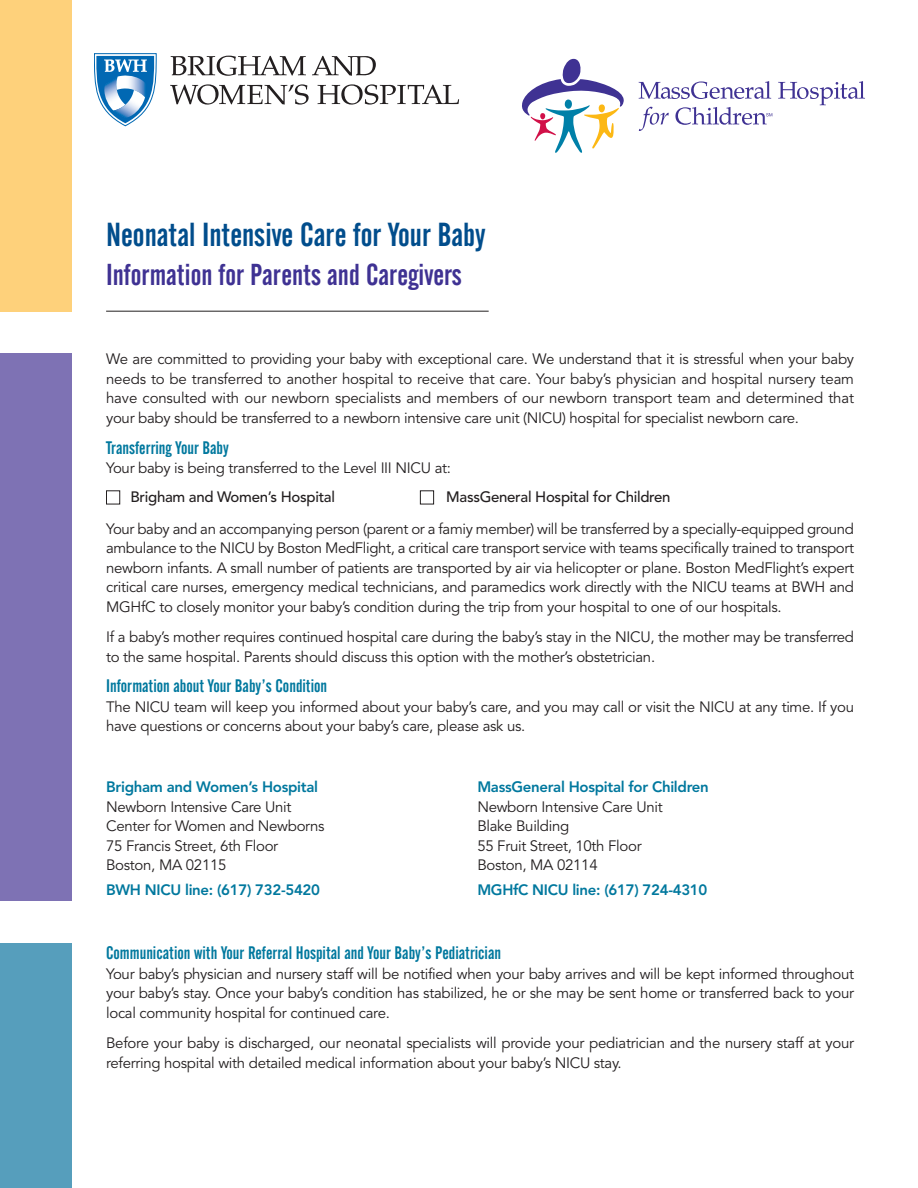
<style>
.page{position:relative;width:918px;height:1188px;background:#fff}
.page>*{position:absolute;margin:0;border:0;box-sizing:border-box;transform-origin:0 0}
.t1{font:33px "Alternate Gothic No 2 BT";color:#014d8c}
.t2{font:30px "Alternate Gothic No 2 BT";color:#3f3293}
.t3{font:18px "Alternate Gothic No 2 BT";color:#00789e}
.t4{font:15px/19.5px "Avenir LT";letter-spacing:-.02em;color:#231f20;text-align:justify}
.t5{font:800 15px "Avenir LT";letter-spacing:-.02em;color:#00789e}
.t6{font:500 15px "Avenir LT";letter-spacing:-.02em;color:#231f20}
</style>
<div class="page">
<svg style="left:94px;top:53px;width:63px;height:73px"></svg>
<svg style="left:170px;top:84px;width:139px;height:21px"></svg>
<svg style="left:171px;top:56px;width:135px;height:20px"></svg>
<svg style="left:312px;top:56px;width:64px;height:20px"></svg>
<svg style="left:318px;top:84px;width:141px;height:21px"></svg>
<svg style="left:639px;top:81px;width:132px;height:18px"></svg>
<svg style="left:778px;top:81px;width:87px;height:24px"></svg>
<svg style="left:639px;top:107px;width:30px;height:24px"></svg>
<svg style="left:675px;top:107px;width:97px;height:18px"></svg>
<svg style="left:522px;top:58px;width:102px;height:95px"></svg>
<div style="left:0;top:0;width:71px;height:311px;background:#fed17b"></div>
<div style="left:0;top:353px;width:71px;height:548px;background:#7e72b4"></div>
<div style="left:0;top:944px;width:71px;height:244px;background:#569ebc"></div>
<hr style="left:106px;top:311px;width:383px;height:1px;background:#231f20">
<div style="left:106px;top:490px;width:14px;height:14px;border:1px solid #231f20"></div>
<div style="left:420px;top:490px;width:14px;height:14px;border:1px solid #231f20"></div>
<h1 class="t1" style="left:106px;top:223px;width:381px">Neonatal Intensive Care for Your Baby</h1>
<h2 class="t2" style="left:106px;top:264px;width:357px">Information for Parents and Caregivers</h2>
<p class="t4" style="left:106px;top:351px;width:749px">We are committed to providing your baby with exceptional care. We understand that it is stressful when your baby needs to be transferred to another hospital to receive that care. Your baby’s physician and hospital nursery team have consulted with our newborn specialists and members of our newborn transport team and determined that your baby should be transferred to a newborn intensive care unit (NICU) hospital for specialist newborn care.</p>
<p class="t3" style="left:106px;top:441px;width:124px">Transferring Your Baby</p>
<p class="t4" style="left:106px;top:460px;width:346px">Your baby is being transferred to the Level III NICU at:</p>
<p class="t6" style="left:130px;top:490px;width:206px">Brigham and Women’s Hospital</p>
<p class="t6" style="left:446px;top:490px;width:226px">MassGeneral Hospital for Children</p>
<p class="t4" style="left:106px;top:520px;width:749px">Your baby and an accompanying person (parent or a famiy member) will be transferred by a specially-equipped ground ambulance to the NICU by Boston MedFlight, a critical care transport service with teams specifically trained to transport newborn infants. A small number of patients are transported by air via helicopter or plane. Boston MedFlight’s expert critical care nurses, emergency medical technicians, and paramedics work directly with the NICU teams at BWH and MGHfC to closely monitor your baby’s condition during the trip from your hospital to one of our hospitals.</p>
<p class="t4" style="left:106px;top:629px;width:749px">If a baby’s mother requires continued hospital care during the baby’s stay in the NICU, the mother may be transferred to the same hospital. Parents should discuss this option with the mother’s obstetrician.</p>
<p class="t3" style="left:106px;top:680px;width:223px">Information about Your Baby’s Condition</p>
<p class="t4" style="left:106px;top:699px;width:749px">The NICU team will keep you informed about your baby’s care, and you may call or visit the NICU at any time. If you have questions or concerns about your baby’s care, please ask us.</p>
<p class="t5" style="left:106px;top:781px;width:213px">Brigham and Women’s Hospital</p>
<p class="t5" style="left:477px;top:781px;width:233px">MassGeneral Hospital for Children</p>
<p class="t4" style="left:106px;top:798px;width:187px">Newborn Intensive Care Unit</p>
<p class="t4" style="left:477px;top:798px;width:187px">Newborn Intensive Care Unit</p>
<p class="t4" style="left:106px;top:818px;width:220px">Center for Women and Newborns</p>
<p class="t4" style="left:477px;top:818px;width:93px">Blake Building</p>
<p class="t4" style="left:106px;top:837px;width:174px">75 Francis Street, 6th Floor</p>
<p class="t4" style="left:477px;top:837px;width:166px">55 Fruit Street, 10th Floor</p>
<p class="t4" style="left:106px;top:857px;width:122px">Boston, MA 02115</p>
<p class="t4" style="left:477px;top:857px;width:122px">Boston, MA 02114</p>
<p class="t5" style="left:106px;top:884px;width:215px">BWH NICU line: (617) 732-5420</p>
<p class="t5" style="left:477px;top:884px;width:232px">MGHfC NICU line: (617) 724-4310</p>
<p class="t3" style="left:106px;top:947px;width:397px">Communication with Your Referral Hospital and Your Baby’s Pediatrician</p>
<p class="t4" style="left:106px;top:965px;width:749px">Your baby’s physician and nursery staff will be notified when your baby arrives and will be kept informed throughout your baby’s stay. Once your baby’s condition has stabilized, he or she may be sent home or transferred back to your local community hospital for continued care.</p>
<p class="t4" style="left:106px;top:1035px;width:749px">Before your baby is discharged, our neonatal specialists will provide your pediatrician and the nursery staff at your referring hospital with detailed medical information about your baby’s NICU stay.</p>
</div>
